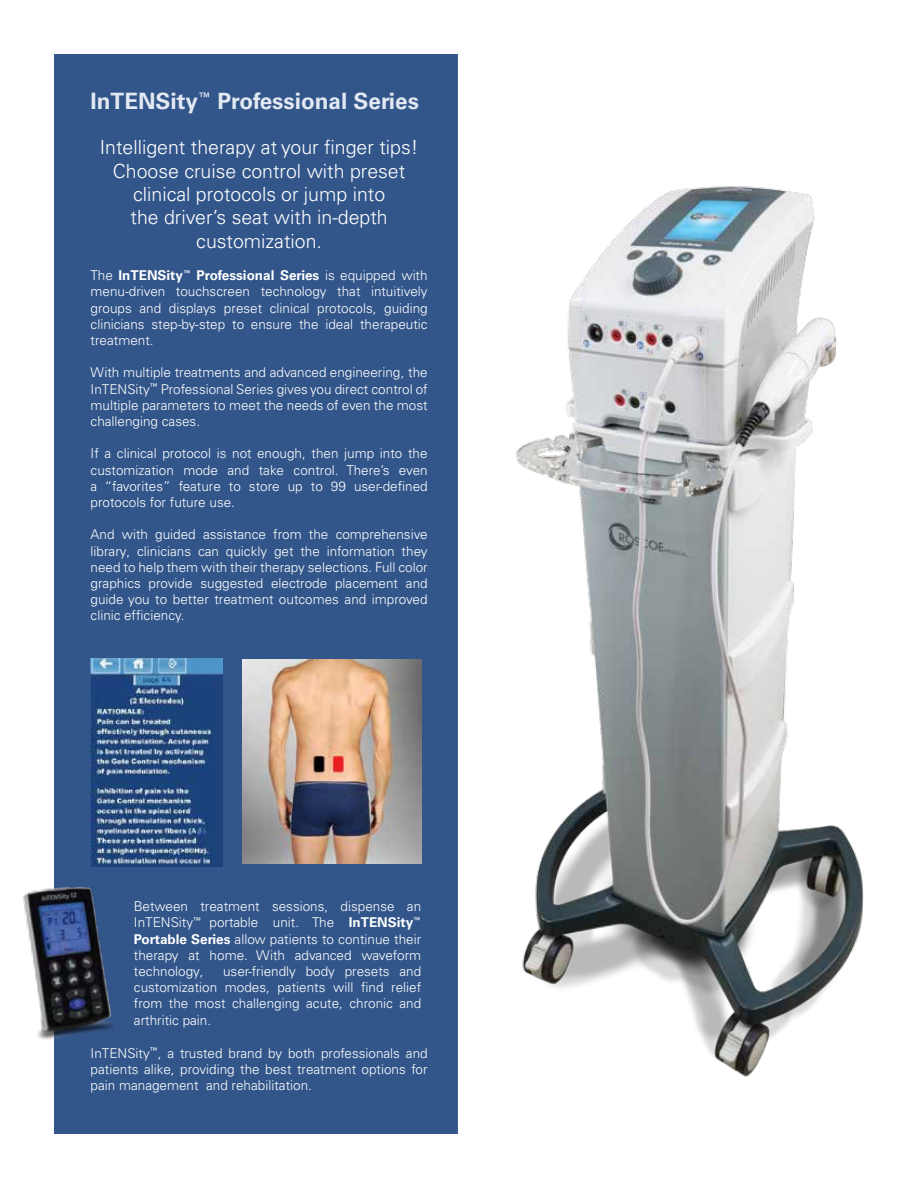
<style>
.page{position:relative;width:918px;height:1188px;background:#fff}
.page>*{position:absolute;margin:0;border:0;box-sizing:border-box;transform-origin:0 0}
.t1{font:700 22.5px "Univers LT Pro 65";color:#e3e9f2}
.t2{font:300 19.5px/23.4px "Univers LT Pro 45";color:#fff;text-align:center}
.t3{font:300 13.5px/16.2px "Univers LT Pro 45";color:#fff;text-align:justify}
.t4{font:700 13.5px "Univers LT Pro 65";color:#fff}
.s1{font-family:"Univers LT Pro 45";font-weight:300}
.s2{font-family:"Univers LT Pro 65";font-weight:700}
</style>
<div class="page">
<div style="left:54px;top:54px;width:404px;height:1080px;background:#32558a"></div>
<img style="left:243px;top:659px;width:178px;height:205px">
<img style="left:91px;top:658px;width:132px;height:209px">
<img style="left:516px;top:186px;width:348px;height:891px">
<img style="left:22px;top:876px;width:91px;height:176px">
<h1 class="t1" style="left:91px;top:88px;width:330px">InTENSity<sup>™</sup> Professional Series</h1>
<h2 class="t2" style="left:100px;top:136px;width:320px">Intelligent therapy at your finger tips!<br>Choose cruise control with preset clinical protocols or jump into<br>the driver’s seat with in-depth customization.</h2>
<p class="t4" style="left:91px;top:267px;width:339px"><span class="s1">The</span> InTENSity<sup>™</sup> Professional Series <span class="s1">is equipped with</span></p>
<p class="t3" style="left:91px;top:283px;width:339px">menu-driven touchscreen technology that intuitively groups and displays preset clinical protocols, guiding clinicians step-by-step to ensure the ideal therapeutic treatment.</p>
<p class="t3" style="left:91px;top:364px;width:339px">With multiple treatments and advanced engineering, the InTENSity<sup>™</sup> Professional Series gives you direct control of multiple parameters to meet the needs of even the most challenging cases.</p>
<p class="t3" style="left:91px;top:445px;width:339px">If a clinical protocol is not enough, then jump into the customization mode and take control. There’s even a “favorites” feature to store up to 99 user-defined protocols for future use.</p>
<p class="t3" style="left:91px;top:526px;width:339px">And with guided assistance from the comprehensive library, clinicians can quickly get the information they need to help them with their therapy selections. Full color graphics provide suggested electrode placement and guide you to better treatment outcomes and improved clinic efficiency.</p>
<p class="t3" style="left:134px;top:898px;width:289px">Between treatment sessions, dispense an InTENSity<sup>™</sup> portable unit. The <span class="s2">InTENSity</span><sup>™ </sup><span class="s2">Portable Series</span> allow patients to continue their therapy at home. With advanced waveform technology,</p>
<p class="t3" style="left:134px;top:963px;width:289px;text-indent:89px">user-friendly body presets and customization modes, patients will find relief from the most challenging acute, chronic and arthritic pain.</p>
<p class="t3" style="left:91px;top:1045px;width:339px">InTENSity<sup>™</sup>, a trusted brand by both professionals and patients alike, providing the best treatment options for pain management and rehabilitation.</p>
</div>
